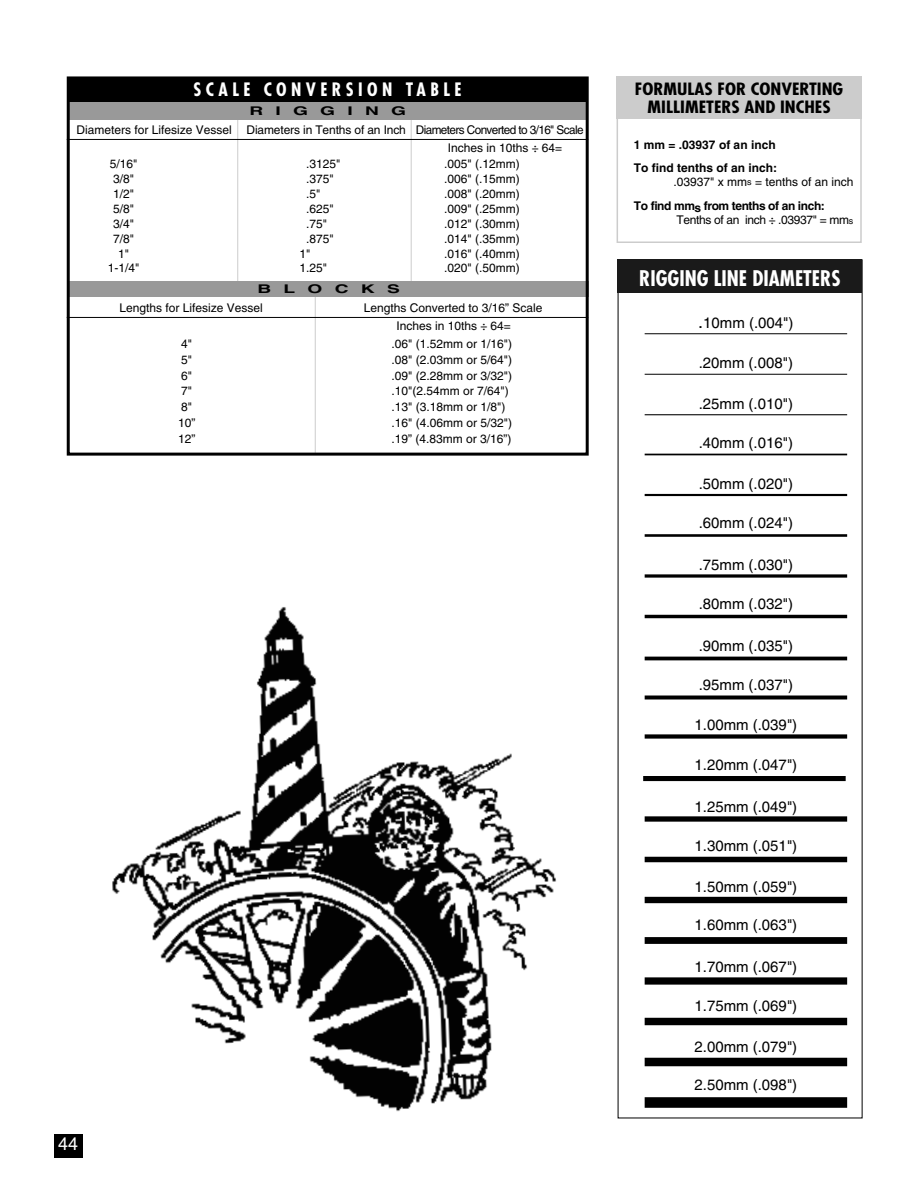
<style>
.page{position:relative;width:918px;height:1188px;background:#fff}
.page>*{position:absolute;margin:0;border:0;box-sizing:border-box;transform-origin:0 0}
.t1{font:700 condensed 21px "Futura";color:#fff}
.t2{font:700 condensed 18px "Futura";letter-spacing:.245em;color:#fff}
.t3{font:18px "Helvetica";color:#fff}
.t4{font:700 condensed 16.5px/18px "Futura";color:#000;text-align:center;scale:1.15 1}
.t5{font:15px "Helvetica";color:#000}
.t6{font:12px/17.9px "Helvetica";color:#000}
.t7{font:700 12px/23.4px "Helvetica";letter-spacing:-.035em;color:#000}
.t8{font:700 12px/23.4px "Helvetica";color:#000}
.t9{font:12px "Helvetica";letter-spacing:-.03em;color:#000}
.t10{font:700 12px "Helvetica";color:#000;scale:1.6 1}
.s1{font-weight:400}
.s2{font-weight:400;font-size:9px}
.s3{font-size:9px}
.s4{font-size:18px}
</style>
<div class="page">
<hr style="left:645px;top:333px;width:202px;height:1px;background:#000">
<hr style="left:645px;top:374px;width:202px;height:1px;background:#000">
<hr style="left:645px;top:414px;width:202px;height:1px;background:#000">
<hr style="left:645px;top:454px;width:202px;height:1px;background:#000">
<hr style="left:645px;top:494px;width:202px;height:2px;background:#000">
<hr style="left:645px;top:534px;width:202px;height:3px;background:#000">
<svg style="left:645px;top:574px;width:202px;height:4px"></svg>
<hr style="left:645px;top:615px;width:202px;height:3px;background:#000">
<hr style="left:645px;top:657px;width:202px;height:3px;background:#000">
<svg style="left:645px;top:696px;width:202px;height:4px"></svg>
<div style="left:645px;top:734px;width:202px;height:5px;background:#000"></div>
<div style="left:645px;top:816px;width:202px;height:6px;background:#000"></div>
<div style="left:645px;top:857px;width:202px;height:5px;background:#000"></div>
<div style="left:645px;top:897px;width:202px;height:6px;background:#000"></div>
<div style="left:645px;top:937px;width:202px;height:7px;background:#000"></div>
<div style="left:645px;top:977px;width:202px;height:8px;background:#000"></div>
<div style="left:645px;top:1018px;width:202px;height:7px;background:#000"></div>
<div style="left:645px;top:1058px;width:202px;height:8px;background:#000"></div>
<div style="left:645px;top:1097px;width:202px;height:11px;background:#000"></div>
<div style="left:618px;top:260px;width:244px;height:33px;background:#1a1a1a"></div>
<div style="left:617px;top:89px;width:245px;height:154px;border:2px solid #ccc"></div>
<div style="left:617px;top:77px;width:245px;height:42px;background:#ccc"></div>
<div style="left:643px;top:776px;width:203px;height:5px;background:#000"></div>
<div style="left:54px;top:1134px;width:28px;height:24px;background:#000"></div>
<img style="left:112px;top:607px;width:444px;height:505px">
<hr style="left:411px;top:98px;width:1px;height:195px;background:#ccc">
<hr style="left:315px;top:291px;width:1px;height:162px;background:#ccc">
<hr style="left:67px;top:317px;width:521px;height:1px;background:#000">
<hr style="left:237px;top:98px;width:1px;height:198px;background:#ccc">
<div style="left:67px;top:78px;width:521px;height:24px;background:#000"></div>
<div style="left:68px;top:281px;width:521px;height:16px;background:#999"></div>
<div style="left:68px;top:102px;width:520px;height:18px;background:#999"></div>
<div style="left:67px;top:76px;width:522px;height:380px;border:3px solid #000"></div>
<hr style="left:67px;top:139px;width:521px;height:1px;background:#000">
<h2 class="t2" style="left:194px;top:81px;width:270px">SCALE CONVERSION TABLE</h2>
<p class="t6" style="left:77px;top:122px;width:157px">Diameters for Lifesize Vessel</p>
<p class="t10" style="left:249px;top:106px;width:100px">R I G G I N G</p>
<p class="t6" style="left:448px;top:122px;width:137px;text-indent:-201px">Diameters in Tenths of an Inch Diameters Converted to 3/16" Scale<br>Inches in 10ths ÷ 64=</p>
<p class="t6" style="left:110px;top:156px;width:29px">5/16"</p>
<p class="t6" style="left:306px;top:156px;width:36px">.3125"</p>
<p class="t6" style="left:444px;top:156px;width:77px">.005" (.12mm)</p>
<p class="t6" style="left:113px;top:171px;width:22px">3/8"</p>
<p class="t6" style="left:306px;top:171px;width:29px">.375"</p>
<p class="t6" style="left:444px;top:171px;width:77px">.006" (.15mm)</p>
<p class="t6" style="left:113px;top:186px;width:22px">1/2"</p>
<p class="t6" style="left:306px;top:186px;width:16px">.5"</p>
<p class="t6" style="left:444px;top:186px;width:77px">.008" (.20mm)</p>
<p class="t6" style="left:113px;top:201px;width:22px">5/8"</p>
<p class="t6" style="left:306px;top:201px;width:29px">.625"</p>
<p class="t6" style="left:444px;top:201px;width:77px">.009" (.25mm)</p>
<p class="t6" style="left:113px;top:216px;width:22px">3/4"</p>
<p class="t6" style="left:306px;top:216px;width:22px">.75"</p>
<p class="t6" style="left:444px;top:216px;width:77px">.012" (.30mm)</p>
<p class="t6" style="left:113px;top:231px;width:22px">7/8"</p>
<p class="t6" style="left:306px;top:231px;width:29px">.875"</p>
<p class="t6" style="left:444px;top:231px;width:77px">.014" (.35mm)</p>
<p class="t6" style="left:118px;top:246px;width:12px">1"</p>
<p class="t6" style="left:299px;top:246px;width:12px">1"</p>
<p class="t6" style="left:444px;top:246px;width:77px">.016" (.40mm)</p>
<p class="t6" style="left:108px;top:260px;width:33px">1-1/4"</p>
<p class="t6" style="left:299px;top:260px;width:29px">1.25"</p>
<p class="t6" style="left:444px;top:260px;width:77px">.020" (.50mm)</p>
<p class="t10" style="left:258px;top:284px;width:90px">B L O C K S</p>
<p class="t6" style="left:120px;top:300px;width:145px">Lengths for Lifesize Vessel</p>
<p class="t6" style="left:364px;top:300px;width:180px">Lengths Converted to 3/16” Scale</p>
<p class="t6" style="left:397px;top:318px;width:116px">Inches in 10ths ÷ 64=</p>
<p class="t6" style="left:181px;top:336px;width:12px">4"</p>
<p class="t6" style="left:392px;top:336px;width:122px">.06" (1.52mm or 1/16")</p>
<p class="t6" style="left:181px;top:352px;width:12px">5"</p>
<p class="t6" style="left:392px;top:352px;width:122px">.08" (2.03mm or 5/64")</p>
<p class="t6" style="left:181px;top:368px;width:12px">6"</p>
<p class="t6" style="left:392px;top:368px;width:122px">.09" (2.28mm or 3/32")</p>
<p class="t6" style="left:181px;top:383px;width:12px">7"</p>
<p class="t6" style="left:392px;top:383px;width:119px">.10"(2.54mm or 7/64")</p>
<p class="t6" style="left:181px;top:399px;width:12px">8"</p>
<p class="t6" style="left:392px;top:399px;width:115px">.13" (3.18mm or 1/8")</p>
<p class="t6" style="left:178px;top:415px;width:19px">10”</p>
<p class="t6" style="left:392px;top:415px;width:122px">.16" (4.06mm or 5/32")</p>
<p class="t6" style="left:178px;top:431px;width:19px">12”</p>
<p class="t6" style="left:392px;top:431px;width:122px">.19” (4.83mm or 3/16”)</p>
<h2 class="t3" style="left:58px;top:1137px;width:22px">44</h2>
<h3 class="t4" style="left:635px;top:81px;width:183px">FORMULAS FOR CONVERTING<br>MILLIMETERS AND INCHES</h3>
<p class="t8" style="left:634px;top:134px;width:145px">1 mm = .03937 of an inch<br>To find tenths of an inch:</p>
<p class="t7" style="left:634px;top:171px;width:221px;text-indent:40px"><span class="s1">.03937" x mm</span><span class="s2">s</span> <span class="s1">= tenths of an inch<br></span>To find mms from tenths of an inch:</p>
<p class="t9" style="left:677px;top:216px;width:178px">Tenths of an inch ÷ .03937" = mm<span class="s3">s</span></p>
<h1 class="t1" style="left:639px;top:269px;width:203px">RIGGING LINE DIAMETERS</h1>
<p class="t5" style="left:698px;top:317px;width:97px"><span class="s4">.</span>10mm (.004")</p>
<p class="t5" style="left:699px;top:357px;width:96px">.20mm (.008")</p>
<p class="t5" style="left:699px;top:398px;width:96px">.25mm (.010")</p>
<p class="t5" style="left:699px;top:438px;width:96px">.40mm (.016")</p>
<p class="t5" style="left:699px;top:478px;width:96px">.50mm (.020")</p>
<p class="t5" style="left:699px;top:518px;width:96px">.60mm (.024")</p>
<p class="t5" style="left:699px;top:559px;width:96px">.75mm (.030")</p>
<p class="t5" style="left:699px;top:599px;width:96px">.80mm (.032")</p>
<p class="t5" style="left:699px;top:640px;width:96px">.90mm (.035")</p>
<p class="t5" style="left:699px;top:680px;width:96px">.95mm (.037")</p>
<p class="t5" style="left:695px;top:719px;width:104px">1.00mm (.039")</p>
<p class="t5" style="left:695px;top:760px;width:104px">1.20mm (.047")</p>
<p class="t5" style="left:695px;top:801px;width:104px">1.25mm (.049")</p>
<p class="t5" style="left:695px;top:841px;width:104px">1.30mm (.051")</p>
<p class="t5" style="left:695px;top:881px;width:104px">1.50mm (.059")</p>
<p class="t5" style="left:695px;top:920px;width:104px">1.60mm (.063")</p>
<p class="t5" style="left:695px;top:961px;width:104px">1.70mm (.067")</p>
<p class="t5" style="left:695px;top:1001px;width:104px">1.75mm (.069")</p>
<p class="t5" style="left:695px;top:1041px;width:104px">2.00mm (.079")</p>
<p class="t5" style="left:695px;top:1080px;width:104px">2.50mm (.098")</p>
</div>
